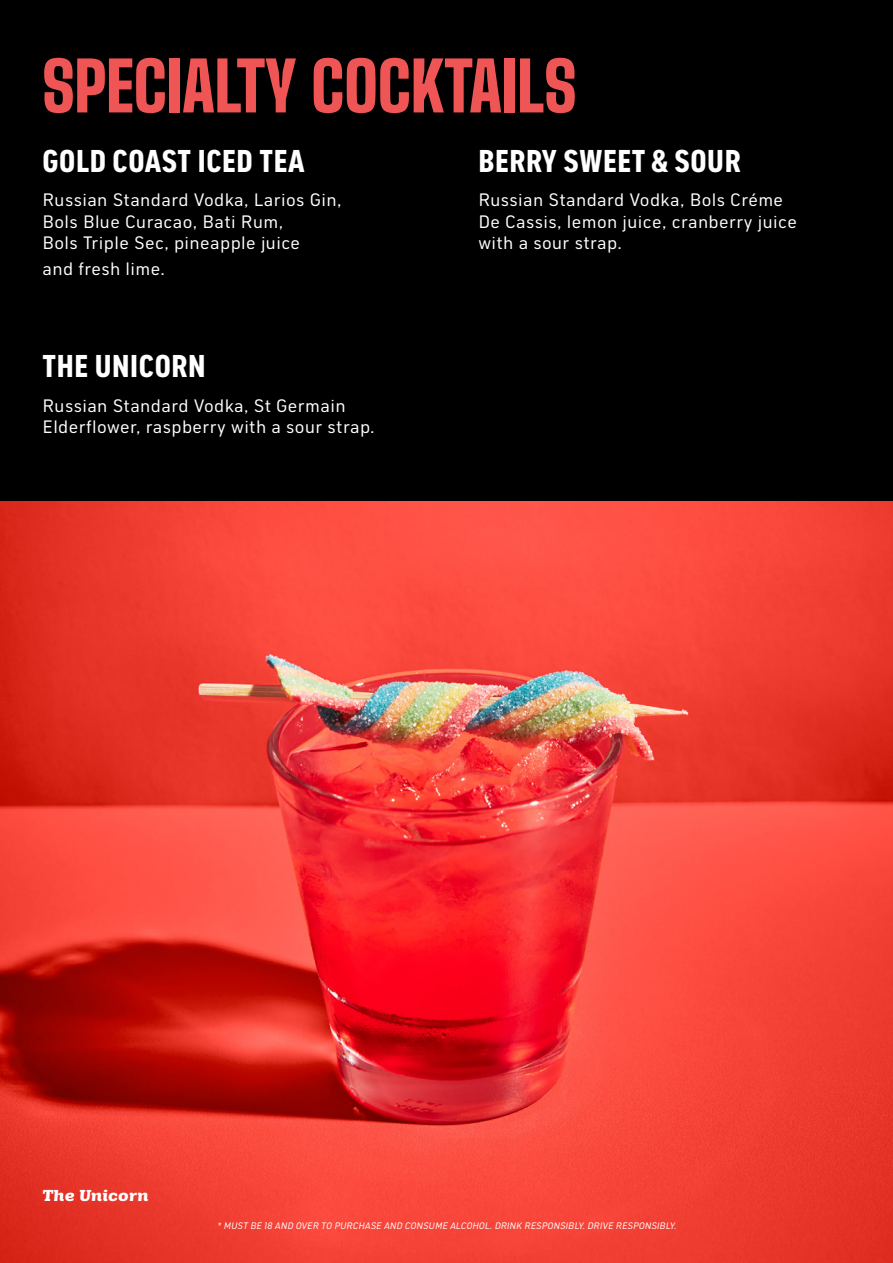
<style>
.page{position:relative;width:893px;height:1263px;background:#fff}
.page>*{position:absolute;margin:0;border:0;box-sizing:border-box;transform-origin:0 0}
.t1{font:900 67.5px "Big Shoulders Display";color:#f05555}
.t2{font:700 condensed 31.5px "Shield Sans";letter-spacing:.02em;color:#fff}
.t3{font:18px/21.6px "Shield Sans";letter-spacing:.02em;color:#fff}
.t4{font:italic 700 15.75px "Tee Line";letter-spacing:.015em;color:#fff}
.Item_Description{font:italic 9.3px "Shield Sans";color:#fff}
</style>
<div class="page">
<div style="left:0;top:0;width:893px;height:502px;background:#000"></div>
<img style="left:0;top:502px;width:893px;height:761px">
<p class="t1" style="left:43px;top:41px;width:535px">SPECIALTY COCKTAILS</p>
<p class="t2" style="left:43px;top:141px;width:264px">GOLD COAST ICED TEA</p>
<p class="t3" style="left:43px;top:189px;width:301px">Russian Standard Vodka, Larios Gin,<br>Bols Blue Curacao, Bati Rum,<br>Bols Triple Sec, pineapple juice</p>
<p class="t3" style="left:43px;top:257px;width:124px">and fresh lime.</p>
<p class="t2" style="left:478px;top:141px;width:264px">BERRY SWEET &amp; SOUR</p>
<p class="t3" style="left:478px;top:189px;width:320px">Russian Standard Vodka, Bols Créme<br>De Cassis, lemon juice, cranberry juice with a sour strap.</p>
<p class="t2" style="left:43px;top:347px;width:165px">THE UNICORN</p>
<p class="t3" style="left:43px;top:394px;width:334px">Russian Standard Vodka, St Germain<br>Elderflower, raspberry with a sour strap.</p>
<p class="t4" style="left:43px;top:1187px;width:107px">The Unicorn</p>
<p class="Item_Description" style="left:217px;top:1220px;width:463px">* MUST BE 18 AND OVER TO PURCHASE AND CONSUME ALCOHOL.DRINK RESPONSIBLY.DRIVE RESPONSIBLY.</p>
</div>
